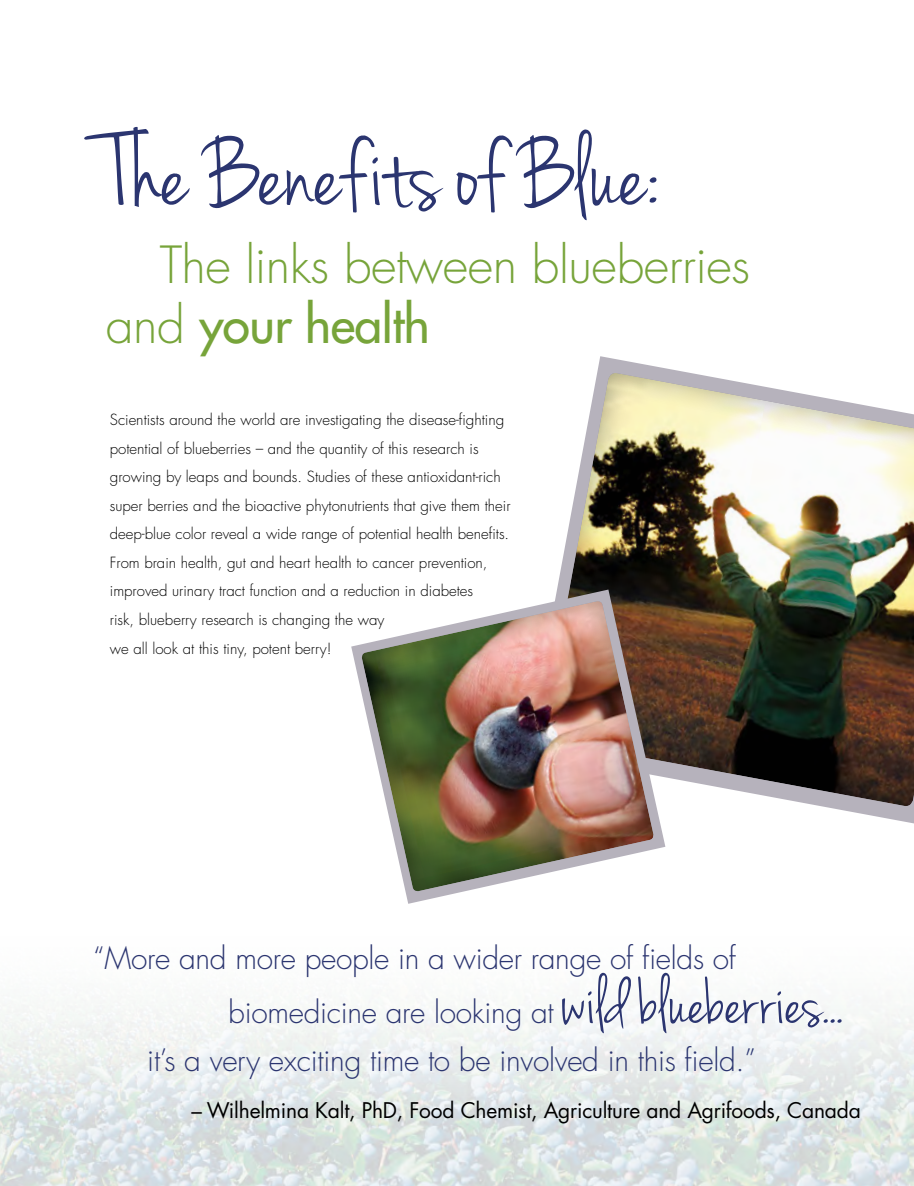
<style>
.page{position:relative;width:914px;height:1186px;background:#fff}
.page>*{position:absolute;margin:0;border:0;box-sizing:border-box;transform-origin:0 0}
.t1{font:108.15px "Jenna Sue";color:#2b3570}
.t2{font:72.15px "Jenna Sue";color:#2b3570}
.t3{font:300 49.8px/59.7px "Futura";letter-spacing:-.01em;color:#77a43a}
.t4{font:300 29.85px/54px "Futura";letter-spacing:-.01em;color:#2b3570}
.t5{font:21px "Futura";letter-spacing:-.01em;color:#000}
.t6{font:300 15px/28.5px "Futura";color:#000}
.s1{font-weight:400}
</style>
<div class="page">
<img style="left:557px;top:359px;width:357px;height:453px">
<img style="left:0;top:903px;width:914px;height:282px">
<img style="left:351px;top:588px;width:316px;height:309px">
<h1 class="t1" style="left:106px;top:111px;width:555px">The Benefits of Blue:</h1>
<h3 class="t3" style="left:106px;top:236px;width:646px;text-indent:54px">The links between blueberries and <span class="s1">your health</span></h3>
<p class="t6" style="left:110px;top:406px;width:402px">Scientists around the world are investigating the disease-fighting potential of blueberries – and the quantity of this research is growing by leaps and bounds. Studies of these antioxidant-rich super berries and the bioactive phytonutrients that give them their deep-blue color reveal a wide range of potential health benefits.<br>From brain health, gut and heart health to cancer prevention, improved urinary tract function and a reduction in diabetes<br>risk, blueberry research is changing the way<br>we all look at this tiny, potent berry!</p>
<h3 class="t4" style="left:228px;top:931px;width:509px;text-indent:-135px">“More and more people in a wider range of fields of biomedicine are looking at</h3>
<h2 class="t2" style="left:562px;top:960px;width:282px">wild blueberries...</h2>
<h3 class="t4" style="left:147px;top:1033px;width:610px">it’s a very exciting time to be involved in this field.”</h3>
<h3 class="t5" style="left:191px;top:1095px;width:671px">– Wilhelmina Kalt, PhD, Food Chemist, Agriculture and Agrifoods, Canada</h3>
</div>
